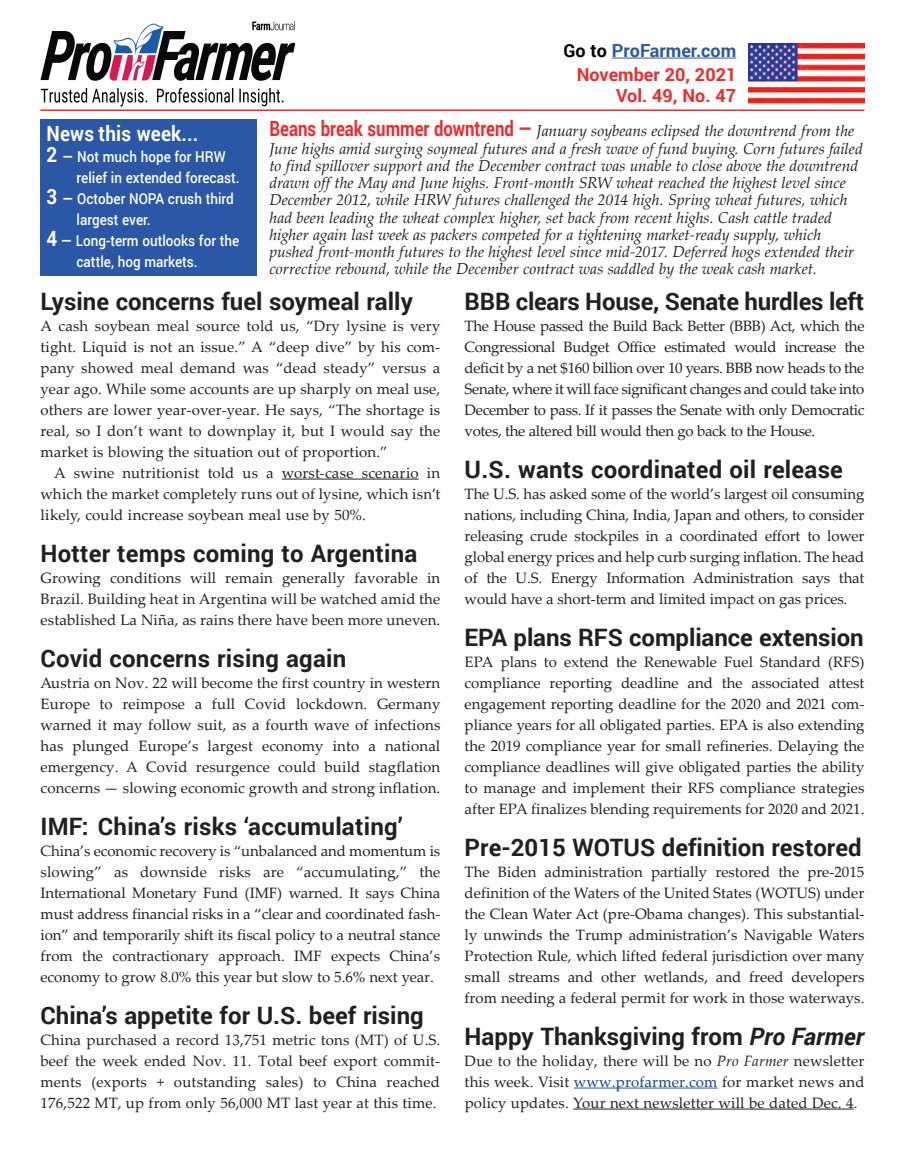
<style>
.page{position:relative;width:905px;height:1161px;background:#fff}
.page>*{position:absolute;margin:0;border:0;box-sizing:border-box;transform-origin:0 0}
.t1{font:700 24px "Roboto";color:#231f20}
.t2{font:700 21px "Roboto";letter-spacing:.01em;color:#fff;scale:.9 1}
.t3{font:700 18px/21px "Roboto";color:#ee2b2c;text-align:right}
.t4{font:700 18px "Roboto";color:#2a57a6}
.t5{font:italic 15.75px/17.2px "Palatino Linotype";letter-spacing:-.005em;color:#231f20}
.t6{font:15px/21px "Palatino Linotype";letter-spacing:.01em;color:#231f20;text-align:justify}
.t7{font:500 15px "Roboto";color:#fff;scale:.9 1}
.s1{color:#000}
.s2{font-family:"Roboto";font-weight:700;font-style:normal;font-size:21px;color:#ee2b2c}
.s3{font-style:italic}
.s4{color:#094594}
.s5{font-weight:700;font-size:21px}
.s6{font-weight:700}
</style>
<div class="page">
<hr style="left:282px;top:479px;width:136px;height:1px;background:#231f20">
<img style="left:748px;top:44px;width:116px;height:59px">
<hr style="left:574px;top:1088px;width:143px;height:1px;background:#2a57a6">
<hr style="left:573px;top:1109px;width:280px;height:1px;background:#231f20">
<div style="left:40px;top:119px;width:216px;height:157px;background:#2a57a6"></div>
<svg style="left:40px;top:21px;width:255px;height:85px"></svg>
<hr style="left:40px;top:110px;width:824px;height:1px;background:#ee2b2c">
<hr style="left:612px;top:58px;width:124px;height:1px;background:#2a57a6">
<p class="t4" style="left:563px;top:38px;width:174px"><span class="s1">Go to</span> ProFarmer.com</p>
<p class="t3" style="left:577px;top:64px;width:161px">November 20, 2021<br>Vol. 49, No. 47</p>
<p class="t5" style="left:269px;top:122px;width:595px"><span class="s2">Beans break summer downtrend —</span> January soybeans eclipsed the downtrend from the June highs amid surging soymeal futures and a fresh wave of fund buying. Corn futures failed to find spillover support and the December contract was unable to close above the downtrend drawn off the May and June highs. Front-month SRW wheat reached the highest level since December 2012, while HRW futures challenged the 2014 high. Spring wheat futures, which had been leading the wheat complex higher, set back from recent highs. Cash cattle traded higher again last week as packers competed for a tightening market-ready supply, which pushed front-month futures to the highest level since mid-2017. Deferred hogs extended their corrective rebound, while the December contract was saddled by the weak cash market.</p>
<h1 class="t1" style="left:464px;top:284px;width:401px">BBB clears House, Senate hurdles left</h1>
<p class="t6" style="left:464px;top:314px;width:401px">The House passed the Build Back Better (BBB) Act, which the Congressional Budget Office estimated would increase the deficit by a net $160 billion over 10 years. BBB now heads to the Senate, where it will face significant changes and could take into December to pass. If it passes the Senate with only Democratic votes, the altered bill would then go back to the House.</p>
<h1 class="t1" style="left:464px;top:452px;width:380px">U.S. wants coordinated oil release</h1>
<p class="t6" style="left:464px;top:482px;width:401px">The U.S. has asked some of the world’s largest oil consuming nations, including China, India, Japan and others, to consider releasing crude stockpiles in a coordinated effort to lower global energy prices and help curb surging inflation. The head of the U.S. Energy Information Administration says that would have a short-term and limited impact on gas prices.</p>
<h1 class="t1" style="left:464px;top:620px;width:400px">EPA plans RFS compliance extension</h1>
<p class="t6" style="left:464px;top:650px;width:401px">EPA plans to extend the Renewable Fuel Standard (RFS) compliance reporting deadline and the associated attest engagement reporting deadline for the 2020 and 2021 com&shy;pliance years for all obligated parties. EPA is also extending the 2019 compliance year for small refineries. Delaying the compliance deadlines will give obligated parties the ability to manage and implement their RFS compliance strategies after EPA finalizes blending requirements for 2020 and 2021.</p>
<h1 class="t1" style="left:464px;top:830px;width:398px">Pre-2015 WOTUS definition restored</h1>
<p class="t6" style="left:464px;top:860px;width:401px">The Biden administration partially restored the pre-2015 definition of the Waters of the United States (WOTUS) under the Clean Water Act (pre-Obama changes). This substantial&shy;ly unwinds the Trump administration’s Navigable Waters Protection Rule, which lifted federal jurisdiction over many small streams and other wetlands, and freed developers from needing a federal permit for work in those waterways.</p>
<h1 class="t1" style="left:464px;top:1019px;width:401px">Happy Thanksgiving from <span class="s3">Pro Farmer</span></h1>
<p class="t6" style="left:464px;top:1049px;width:401px">Due to the holiday, there will be no <span class="s3">Pro Farmer</span> newsletter this week. Visit <span class="s4">www.profarmer.com</span> for market news and policy updates. Your next newsletter will be dated Dec. 4.</p>
<h2 class="t2" style="left:46px;top:118px;width:170px">News this week...</h2>
<p class="t7" style="left:46px;top:146px;width:201px"><span class="s5">2</span> <span class="s6">—</span> Not much hope for HRW</p>
<p class="t7" style="left:76px;top:167px;width:183px">relief in extended forecast.</p>
<p class="t7" style="left:46px;top:188px;width:210px"><span class="s5">3</span> <span class="s6">—</span> October NOPA crush third</p>
<p class="t7" style="left:76px;top:209px;width:84px">largest ever.</p>
<p class="t7" style="left:46px;top:230px;width:216px"><span class="s5">4</span> <span class="s6">—</span> Long-term outlooks for the</p>
<p class="t7" style="left:76px;top:251px;width:136px">cattle, hog markets.</p>
<h1 class="t1" style="left:40px;top:284px;width:374px">Lysine concerns fuel soymeal rally</h1>
<p class="t6" style="left:40px;top:314px;width:401px">A cash soybean meal source told us, “Dry lysine is very tight. Liquid is not an issue.” A “deep dive” by his com&shy;pany showed meal demand was “dead steady” versus a year ago. While some accounts are up sharply on meal use, others are lower year-over-year. He says, “The shortage is real, so I don’t want to downplay it, but I would say the market is blowing the situation out of proportion.”</p>
<p class="t6" style="left:40px;top:461px;width:401px;text-indent:14px">A swine nutritionist told us a worst-case scenario in which the market completely runs out of lysine, which isn’t likely, could increase soybean meal use by 50%.</p>
<h1 class="t1" style="left:40px;top:536px;width:378px">Hotter temps coming to Argentina</h1>
<p class="t6" style="left:40px;top:566px;width:401px">Growing conditions will remain generally favorable in Brazil. Building heat in Argentina will be watched amid the established La Niña, as rains there have been more uneven.</p>
<h1 class="t1" style="left:40px;top:641px;width:307px">Covid concerns rising again</h1>
<p class="t6" style="left:40px;top:671px;width:401px">Austria on Nov. 22 will become the first country in western Europe to reimpose a full Covid lockdown. Germany warned it may follow suit, as a fourth wave of infections has plunged Europe’s largest economy into a national emergency. A Covid resurgence could build stagflation concerns — slowing economic growth and strong inflation.</p>
<h1 class="t1" style="left:40px;top:809px;width:364px">IMF: China’s risks ‘accumulating’</h1>
<p class="t6" style="left:40px;top:839px;width:401px">China’s economic recovery is “unbalanced and momentum is slowing” as downside risks are “accumulating,” the International Monetary Fund (IMF) warned. It says China must address financial risks in a “clear and coordinated fash&shy;ion” and temporarily shift its fiscal policy to a neutral stance from the contractionary approach. IMF expects China’s economy to grow 8.0% this year but slow to 5.6% next year.</p>
<h1 class="t1" style="left:40px;top:998px;width:385px">China’s appetite for U.S. beef rising</h1>
<p class="t6" style="left:40px;top:1028px;width:401px">China purchased a record 13,751 metric tons (MT) of U.S. beef the week ended Nov. 11. Total beef export commit&shy;ments (exports + outstanding sales) to China reached 176,522 MT, up from only 56,000 MT last year at this time.</p>
</div>
